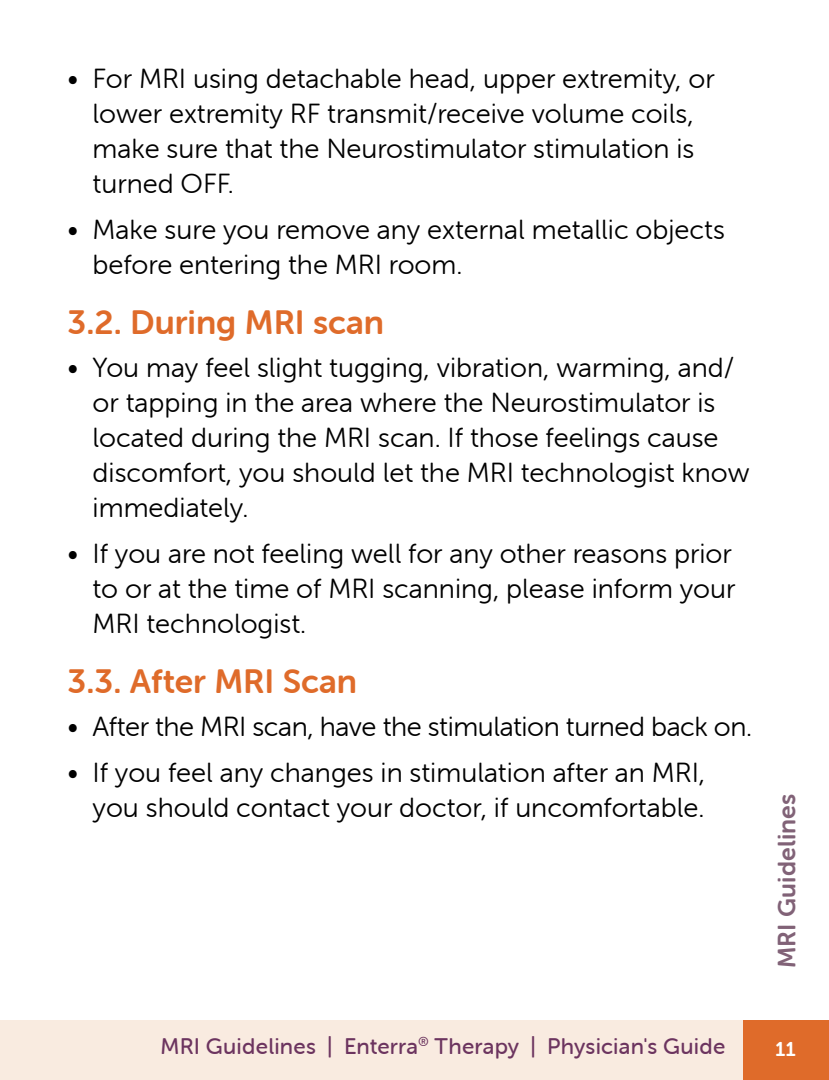
<style>
.page{position:relative;width:829px;height:1080px;background:#fff}
.page>*{position:absolute;margin:0;border:0;box-sizing:border-box;transform-origin:0 0}
.t1{font:33.75px "Museo Sans Rounded 700";color:#df6b2a}
.t2{font:27.5px/35px "Museo Sans Rounded 300";color:#000}
.t3{font:25px "Museo Sans Rounded 700";letter-spacing:.01em;color:#816277}
.t4{font:22.5px "Museo Sans Rounded 500";letter-spacing:.01em;color:#6c345f}
.t5{font:20px "Museo Sans Rounded 700";color:#fff}
</style>
<div class="page">
<div style="left:0;top:1020px;width:747px;height:60px;background:#f9ebe0"></div>
<div style="left:742px;top:1020px;width:86px;height:60px;background:#df6b2a"></div>
<p class="t2" style="left:92px;top:61px;width:623px;text-indent:-25px">• For MRI using detachable head, upper extremity, or lower extremity RF transmit/receive volume coils, make sure that the Neurostimulator stimulation is turned OFF.</p>
<p class="t2" style="left:92px;top:213px;width:633px;text-indent:-25px">• Make sure you remove any external metallic objects before entering the MRI room.</p>
<p class="t1" style="left:68px;top:304px;width:318px">3.2. During MRI scan</p>
<p class="t2" style="left:92px;top:350px;width:658px;text-indent:-25px">• You may feel slight tugging, vibration, warming, and/ or tapping in the area where the Neurostimulator is located during the MRI scan. If those feelings cause discomfort, you should let the MRI technologist know immediately.</p>
<p class="t2" style="left:92px;top:537px;width:644px;text-indent:-25px">• If you are not feeling well for any other reasons prior to or at the time of MRI scanning, please inform your<br>MRI technologist.</p>
<p class="t1" style="left:68px;top:663px;width:291px">3.3. After MRI Scan</p>
<p class="t2" style="left:68px;top:709px;width:685px">• After the MRI scan, have the stimulation turned back on.</p>
<p class="t2" style="left:68px;top:755px;width:638px;text-align:right">• If you feel any changes in stimulation after an MRI, you should contact your doctor, if uncomfortable.</p>
<p class="t3" style="left:772px;top:968px;width:176px;rotate:-90deg">MRI Guidelines</p>
<p class="t4" style="left:160px;top:1034px;width:566px">MRI Guidelines | Enterra<sup>®</sup> Therapy | Physician's Guide</p>
<p class="t5" style="left:775px;top:1037px;width:22px">11</p>
</div>
